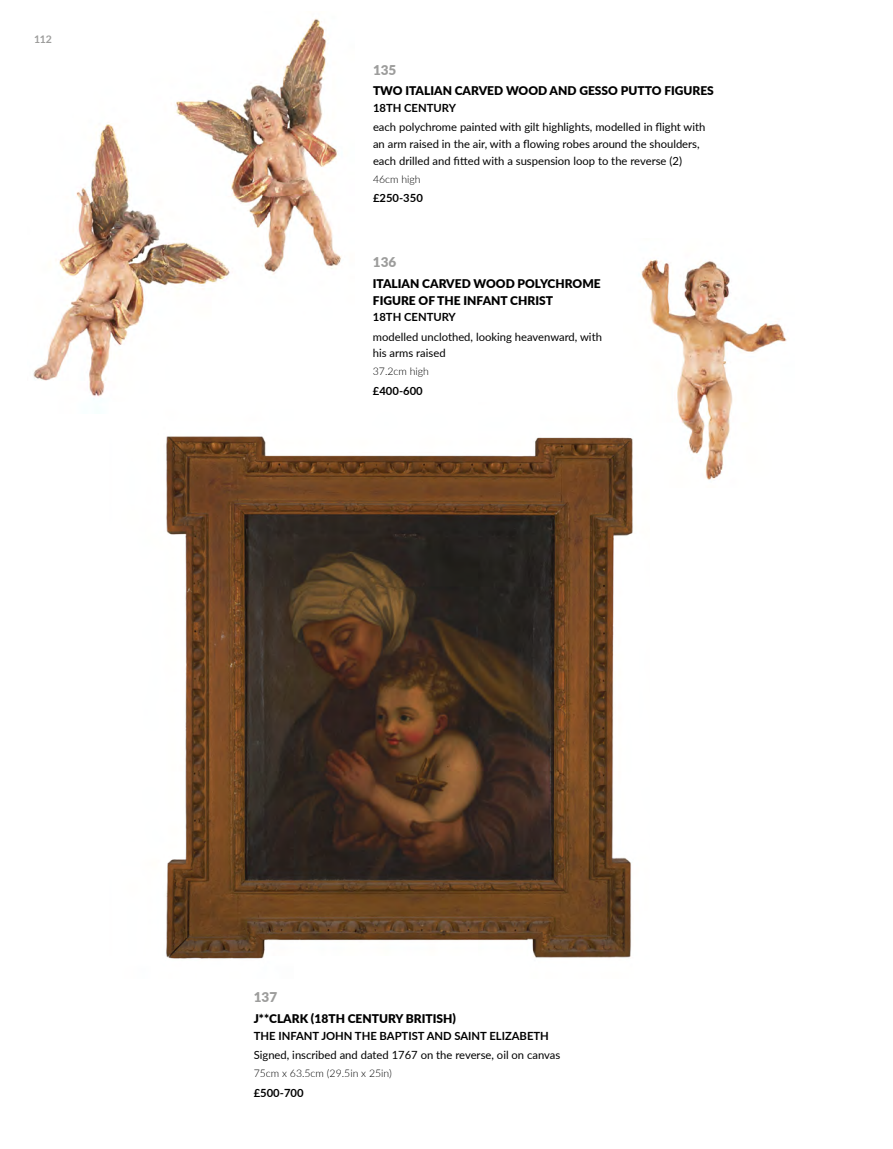
<style>
.page{position:relative;width:893px;height:1149px;background:#fff}
.page>*{position:absolute;margin:0;border:0;box-sizing:border-box;transform-origin:0 0}
._1_Lot_Number{font:900 13.5px "Lato";color:#9d9d9c}
._2_Designer_movement{font:900 12px/16.5px "Lato";color:#000}
._4_Sub_description{font:11.25px/16.5px "Lato";color:#000}
._3_Description{font:700 11.25px "Lato";color:#000}
._8_Estimate{font:700 11.25px "Lato";color:#000}
._5_Dimensions{font:300 10.5px "Lato";color:#000}
.t1{font:700 10.5px "Lato";color:#9d9d9c}
</style>
<div class="page">
<img style="left:640px;top:259px;width:147px;height:221px">
<img style="left:33px;top:18px;width:309px;height:382px">
<img style="left:166px;top:402px;width:483px;height:557px">
<p class="t1" style="left:34px;top:31px;width:19px">112</p>
<p class="_1_Lot_Number" style="left:373px;top:60px;width:25px">135</p>
<p class="_2_Designer_movement" style="left:373px;top:82px;width:342px">TWO ITALIAN CARVED WOOD AND GESSO PUTTO FIGURES</p>
<p class="_3_Description" style="left:373px;top:100px;width:85px">18TH CENTURY</p>
<p class="_4_Sub_description" style="left:373px;top:119px;width:334px">each polychrome painted with gilt highlights, modelled in flight with an arm raised in the air, with a flowing robes around the shoulders, each drilled and fitted with a suspension loop to the reverse (2)</p>
<p class="_5_Dimensions" style="left:373px;top:171px;width:49px">46cm high</p>
<p class="_8_Estimate" style="left:373px;top:189px;width:51px">£250-350</p>
<p class="_1_Lot_Number" style="left:373px;top:252px;width:25px">136</p>
<p class="_2_Designer_movement" style="left:373px;top:275px;width:229px">ITALIAN CARVED WOOD POLYCHROME<br>FIGURE OF THE INFANT CHRIST</p>
<p class="_3_Description" style="left:373px;top:309px;width:85px">18TH CENTURY</p>
<p class="_4_Sub_description" style="left:373px;top:328px;width:231px">modelled unclothed, looking heavenward, with his arms raised</p>
<p class="_5_Dimensions" style="left:373px;top:364px;width:58px">37.2cm high</p>
<p class="_8_Estimate" style="left:373px;top:382px;width:51px">£400-600</p>
<p class="_1_Lot_Number" style="left:254px;top:987px;width:25px">137</p>
<p class="_2_Designer_movement" style="left:254px;top:1009px;width:204px">J**CLARK (18TH CENTURY BRITISH)</p>
<p class="_3_Description" style="left:254px;top:1026px;width:297px">THE INFANT JOHN THE BAPTIST AND SAINT ELIZABETH</p>
<p class="_4_Sub_description" style="left:254px;top:1046px;width:308px">Signed, inscribed and dated 1767 on the reverse, oil on canvas</p>
<p class="_5_Dimensions" style="left:254px;top:1065px;width:140px">75cm x 63.5cm (29.5in x 25in)</p>
<p class="_8_Estimate" style="left:254px;top:1083px;width:51px">£500-700</p>
</div>
